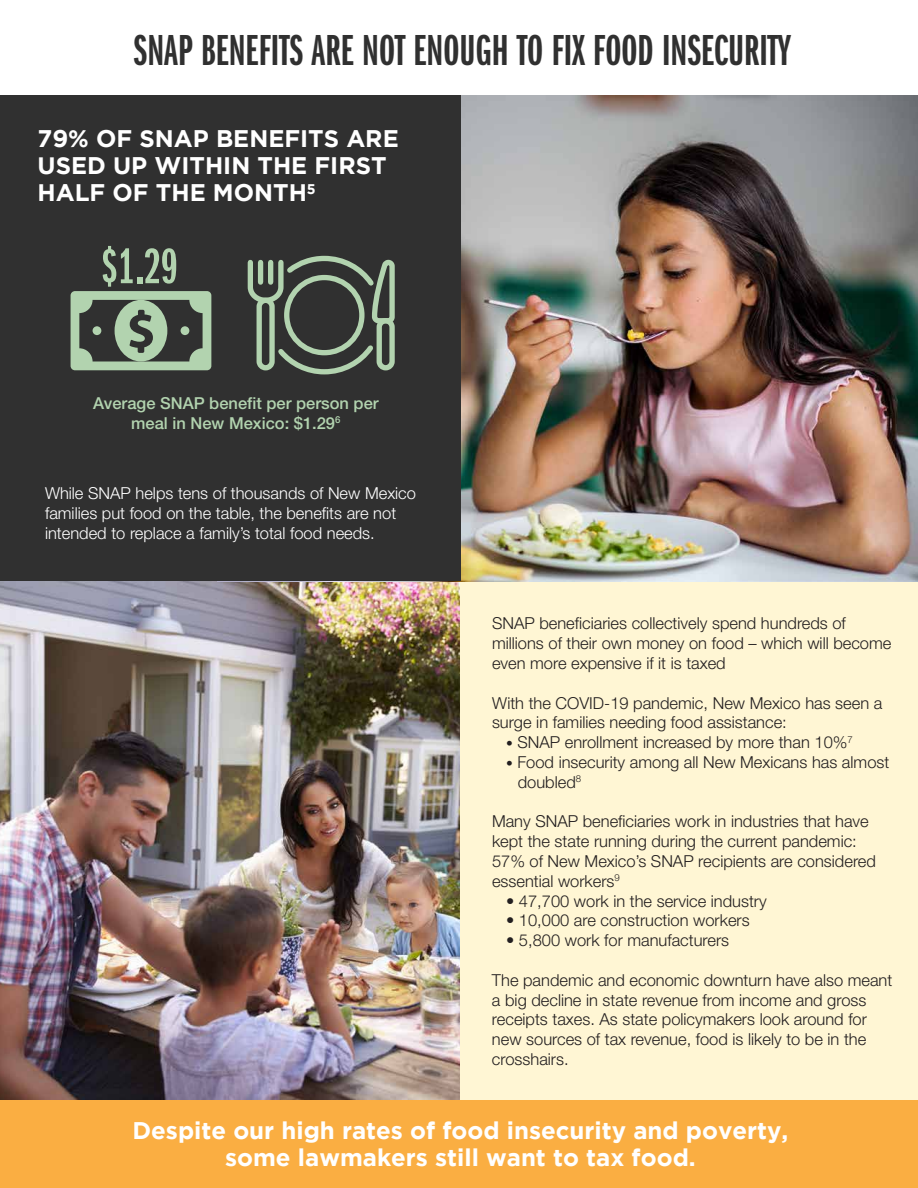
<style>
.page{position:relative;width:918px;height:1188px;background:#fff}
.page>*{position:absolute;margin:0;border:0;box-sizing:border-box;transform-origin:0 0}
.t1{font:51.75px "Franklin Gothic URW Ext Com D Dem";color:#b2d3af}
.t2{font:45px "Franklin Gothic URW Ext Com D Dem";color:#303030}
.t3{font:700 24px/27px "Gotham";color:#fff}
.t4{font:300 16.5px/19.8px "Helvetica Neue";color:#231f20}
.t5{font:300 16.5px/19.8px "Helvetica Neue";color:#fff}
.t6{font:500 16.5px/19.8px "Helvetica Neue";color:#b2d3af;text-align:center}
.s1{font-size:13.5px}
</style>
<div class="page">
<img style="left:0;top:581px;width:461px;height:520px">
<div style="left:461px;top:581px;width:457px;height:524px;background:#fff6d4"></div>
<img style="left:461px;top:95px;width:457px;height:486px">
<div style="left:0;top:95px;width:461px;height:486px;background:#303030"></div>
<div style="left:0;top:1101px;width:918px;height:87px;background:#faae42"></div>
<svg style="left:71px;top:291px;width:140px;height:79px"></svg>
<div style="left:93px;top:326px;width:8px;height:9px;background:#b2d3af;border-radius:50%"></div>
<div style="left:181px;top:326px;width:8px;height:9px;background:#b2d3af;border-radius:50%"></div>
<svg style="left:278px;top:341px;width:99px;height:34px"></svg>
<div style="left:284px;top:275px;width:81px;height:80px;border:5px solid #b2d3af;border-radius:50%"></div>
<div style="left:257px;top:298px;width:18px;height:72px;border:5px solid #b2d3af;border-radius:6px"></div>
<div style="left:377px;top:318px;width:18px;height:52px;border:5px solid #b2d3af;border-radius:6px"></div>
<svg style="left:247px;top:255px;width:148px;height:71px"></svg>
<h2 class="t2" style="left:134px;top:26px;width:659px">SNAP BENEFITS ARE NOT ENOUGH TO FIX FOOD INSECURITY</h2>
<h3 class="t3" style="left:38px;top:125px;width:363px">79% OF SNAP BENEFITS ARE<br>USED UP WITHIN THE FIRST<br>HALF OF THE MONTH<sup>5</sup></h3>
<h1 class="t1" style="left:101px;top:238px;width:78px">$1.29</h1>
<p class="t6" style="left:93px;top:393px;width:287px">Average SNAP benefit per person per meal in New Mexico: $1.29<sup>6</sup></p>
<p class="t5" style="left:45px;top:483px;width:373px">While SNAP helps tens of thousands of New Mexico families put food on the table, the benefits are not intended to replace a family’s total food needs.</p>
<p class="t4" style="left:492px;top:613px;width:401px">SNAP beneficiaries collectively spend hundreds of millions of their own money on food – which will become even more expensive if it is taxed</p>
<p class="t4" style="left:492px;top:692px;width:392px">With the COVID-19 pandemic, New Mexico has seen a surge in families needing food assistance:</p>
<p class="t4" style="left:506px;top:732px;width:348px"><span class="s1">•</span> SNAP enrollment increased by more than 10%<sup>7</sup></p>
<p class="t4" style="left:518px;top:752px;width:373px;text-indent:-12px"><span class="s1">•</span> Food insecurity among all New Mexicans has almost doubled<sup>8</sup></p>
<p class="t4" style="left:492px;top:811px;width:385px">Many SNAP beneficiaries work in industries that have kept the state running during the current pandemic:<br>57% of New Mexico’s SNAP recipients are considered essential workers<sup>9</sup></p>
<p class="t4" style="left:506px;top:890px;width:262px">• 47,700 work in the service industry</p>
<p class="t4" style="left:506px;top:910px;width:245px">• 10,000 are construction workers</p>
<p class="t4" style="left:506px;top:930px;width:225px">• 5,800 work for manufacturers</p>
<p class="t4" style="left:492px;top:970px;width:402px">The pandemic and economic downturn have also meant a big decline in state revenue from income and gross receipts taxes. As state policymakers look around for new sources of tax revenue, food is likely to be in the crosshairs.</p>
<h3 class="t3" style="left:133px;top:1116px;width:657px;text-align:center">Despite our high rates of food insecurity and poverty, some lawmakers still want to tax food.</h3>
</div>
